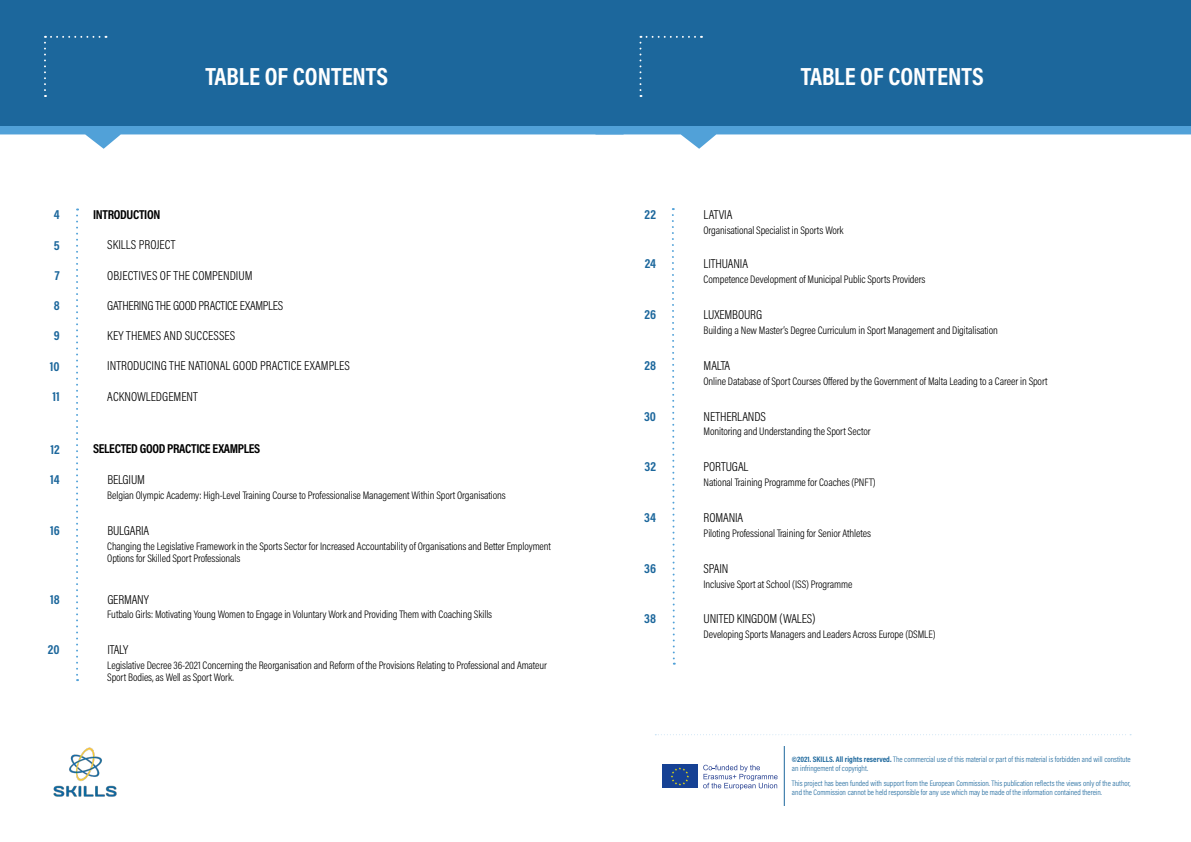
<style>
.page{position:relative;width:1191px;height:842px;background:#fff}
.page>*{position:absolute;margin:0;border:0;box-sizing:border-box;transform-origin:0 0}
.t1{font:700 25px "Acumin Pro Cond";color:#fff}
.t2{font:300 13px "Acumin Pro Cond";letter-spacing:-.005em;color:#000}
.t3{font:700 13px "Acumin Pro Cond";letter-spacing:-.025em;color:#000}
.t4{font:700 13px "Acumin Pro Cond";color:#1c679c}
.t5{font:300 13px "Acumin Pro Cond";letter-spacing:-.025em;color:#000}
.t6{font:300 11px/12px "Acumin Pro Cond";letter-spacing:-.01em;color:#000}
.t7{font:300 8px/9px "Acumin Pro Cond";color:#1c679c}
.s1{font-weight:700}
</style>
<div class="page">
<div style="left:595px;top:0;width:596px;height:125px;background:#1c679c"></div>
<svg style="left:639px;top:36px;width:63px;height:61px"></svg>
<svg style="left:655px;top:734px;width:476px;height:1px"></svg>
<div style="left:662px;top:764px;width:36px;height:24px;background:#164194"></div>
<svg style="left:671px;top:767px;width:18px;height:18px"></svg>
<svg style="left:703px;top:765px;width:74px;height:25px"></svg>
<hr style="left:784px;top:746px;width:1px;height:60px;background:#1c679c">
<svg style="left:0;top:125px;width:1191px;height:24px"></svg>
<div style="left:0;top:0;width:623px;height:125px;background:#1c679c"></div>
<svg style="left:44px;top:36px;width:62px;height:61px"></svg>
<svg style="left:76px;top:216px;width:2px;height:465px"></svg>
<svg style="left:672px;top:208px;width:4px;height:457px"></svg>
<img style="left:53px;top:747px;width:64px;height:49px">
<h1 class="t1" style="left:205px;top:67px;width:184px">TABLE OF CONTENTS</h1>
<p class="t4" style="left:54px;top:209px;width:7px">4</p>
<p class="t4" style="left:54px;top:240px;width:7px">5</p>
<p class="t4" style="left:55px;top:271px;width:6px">7</p>
<p class="t4" style="left:54px;top:301px;width:7px">8</p>
<p class="t4" style="left:54px;top:331px;width:7px">9</p>
<p class="t4" style="left:50px;top:361px;width:11px">10</p>
<p class="t4" style="left:53px;top:392px;width:9px">11</p>
<p class="t4" style="left:50px;top:445px;width:11px">12</p>
<p class="t4" style="left:50px;top:475px;width:11px">14</p>
<p class="t4" style="left:50px;top:525px;width:11px">16</p>
<p class="t4" style="left:50px;top:594px;width:11px">18</p>
<p class="t4" style="left:48px;top:645px;width:13px">20</p>
<p class="t3" style="left:93px;top:209px;width:69px">INTRODUCTION</p>
<p class="t2" style="left:107px;top:240px;width:69px">SKILLS PROJECT</p>
<p class="t2" style="left:107px;top:270px;width:147px">OBJECTIVES OF THE COMPENDIUM</p>
<p class="t5" style="left:107px;top:301px;width:177px">GATHERING THE GOOD PRACTICE EXAMPLES</p>
<p class="t2" style="left:107px;top:330px;width:129px">KEY THEMES AND SUCCESSES</p>
<p class="t2" style="left:107px;top:361px;width:244px">INTRODUCING THE NATIONAL GOOD PRACTICE EXAMPLES</p>
<p class="t2" style="left:107px;top:391px;width:92px">ACKNOWLEDGEMENT</p>
<p class="t3" style="left:93px;top:443px;width:169px">SELECTED GOOD PRACTICE EXAMPLES</p>
<p class="t2" style="left:107px;top:474px;width:39px">BELGIUM</p>
<p class="t6" style="left:107px;top:490px;width:400px">Belgian Olympic Academy: High-Level Training Course to Professionalise Management Within Sport Organisations</p>
<p class="t2" style="left:107px;top:525px;width:43px">BULGARIA</p>
<p class="t6" style="left:107px;top:541px;width:445px">Changing the Legislative Framework in the Sports Sector for Increased Accountability of Organisations and Better Employment<br>Options for Skilled Sport Professionals</p>
<p class="t2" style="left:107px;top:594px;width:43px">GERMANY</p>
<p class="t6" style="left:107px;top:609px;width:386px">Futbalo Girls: Motivating Young Women to Engage in Voluntary Work and Providing Them with Coaching Skills</p>
<p class="t2" style="left:107px;top:645px;width:22px">ITALY</p>
<p class="t6" style="left:107px;top:660px;width:441px">Legislative Decree 36-2021 Concerning the Reorganisation and Reform of the Provisions Relating to Professional and Amateur<br>Sport Bodies, as Well as Sport Work.</p>
<h1 class="t1" style="left:801px;top:67px;width:184px">TABLE OF CONTENTS</h1>
<p class="t4" style="left:644px;top:209px;width:13px">22</p>
<p class="t2" style="left:703px;top:209px;width:30px">LATVIA</p>
<p class="t6" style="left:703px;top:225px;width:141px">Organisational Specialist in Sports Work</p>
<p class="t4" style="left:644px;top:259px;width:13px">24</p>
<p class="t2" style="left:703px;top:259px;width:46px">LITHUANIA</p>
<p class="t6" style="left:703px;top:274px;width:223px">Competence Development of Municipal Public Sports Providers</p>
<p class="t4" style="left:644px;top:310px;width:13px">26</p>
<p class="t2" style="left:703px;top:310px;width:60px">LUXEMBOURG</p>
<p class="t6" style="left:703px;top:325px;width:296px">Building a New Master’s Degree Curriculum in Sport Management and Digitalisation</p>
<p class="t4" style="left:644px;top:360px;width:13px">28</p>
<p class="t2" style="left:703px;top:360px;width:28px">MALTA</p>
<p class="t6" style="left:703px;top:375px;width:345px">Online Database of Sport Courses Offered by the Government of Malta Leading to a Career in Sport</p>
<p class="t4" style="left:644px;top:411px;width:13px">30</p>
<p class="t2" style="left:703px;top:411px;width:64px">NETHERLANDS</p>
<p class="t6" style="left:703px;top:426px;width:168px">Monitoring and Understanding the Sport Sector</p>
<p class="t4" style="left:644px;top:462px;width:13px">32</p>
<p class="t2" style="left:703px;top:461px;width:46px">PORTUGAL</p>
<p class="t6" style="left:703px;top:477px;width:174px">National Training Programme for Coaches (PNFT)</p>
<p class="t4" style="left:644px;top:512px;width:13px">34</p>
<p class="t2" style="left:703px;top:512px;width:41px">ROMANIA</p>
<p class="t6" style="left:703px;top:528px;width:169px">Piloting Professional Training for Senior Athletes</p>
<p class="t4" style="left:644px;top:563px;width:13px">36</p>
<p class="t2" style="left:703px;top:563px;width:26px">SPAIN</p>
<p class="t6" style="left:703px;top:578px;width:150px">Inclusive Sport at School (ISS) Programme</p>
<p class="t4" style="left:644px;top:614px;width:13px">38</p>
<p class="t2" style="left:703px;top:613px;width:113px">UNITED KINGDOM (WALES)</p>
<p class="t6" style="left:703px;top:629px;width:233px">Developing Sports Managers and Leaders Across Europe (DSMLE)</p>
<p class="t7" style="left:792px;top:756px;width:340px"><span class="s1">©2021. SKILLS. All rights reserved.</span> The commercial use of this material or part of this material is forbidden and will constitute an infringement of copyright.</p>
<p class="t7" style="left:792px;top:779px;width:340px">This project has been funded with support from the European Commission. This publication reflects the views only of the author, and the Commission cannot be held responsible for any use which may be made of the information contained therein.</p>
</div>
